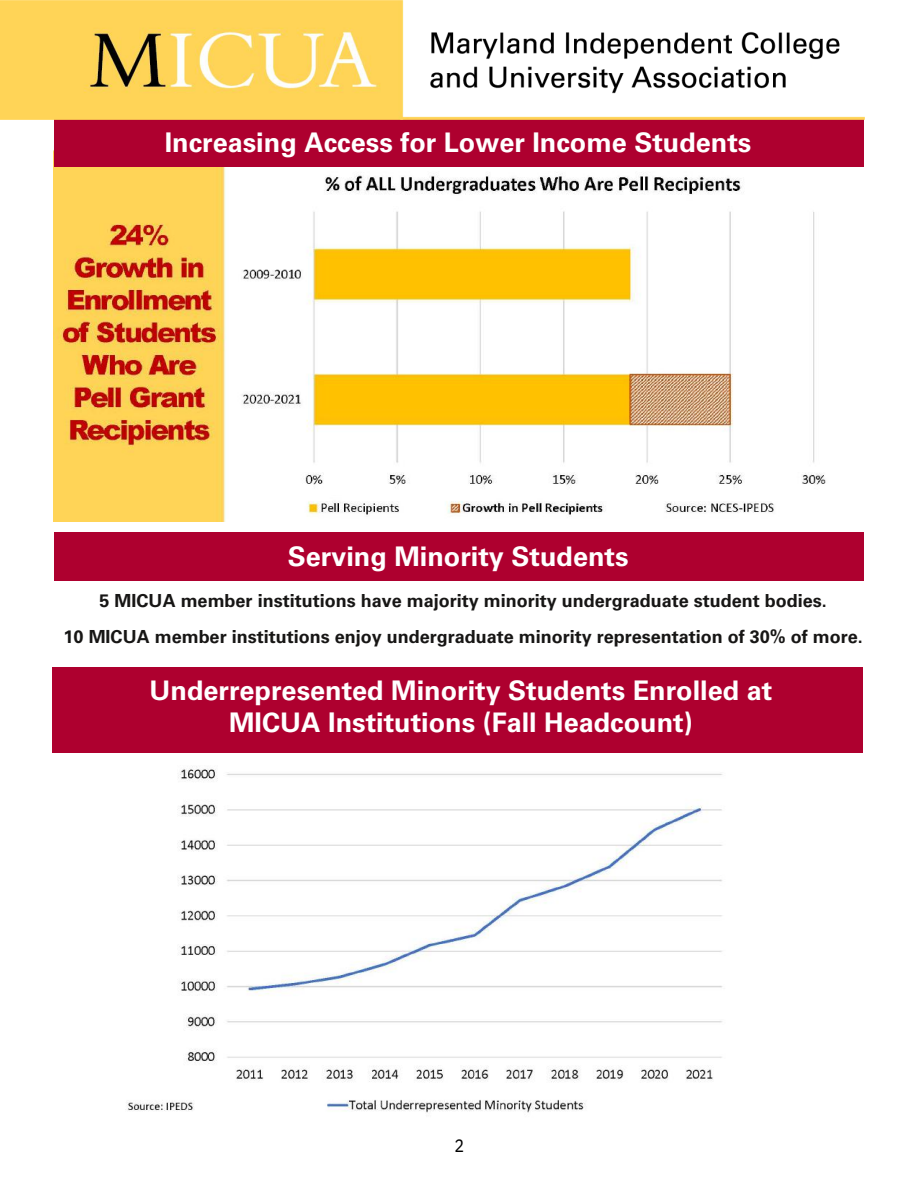
<style>
.page{position:relative;width:918px;height:1188px;background:#fff}
.page>*{position:absolute;margin:0;border:0;box-sizing:border-box;transform-origin:0 0}
.t1{font:700 27px/31.5px "Univers";color:#fff;text-align:center}
.t2{font:700 18px/36px "Univers";color:#171615;text-align:center}
.t3{font:18px "IBM Plex Sans Cond";color:#000}
</style>
<div class="page">
<img style="left:127px;top:766px;width:596px;height:347px">
<img style="left:53px;top:149px;width:773px;height:372px">
<div style="left:54px;top:119px;width:810px;height:48px;background:#ae002f"></div>
<div style="left:53px;top:667px;width:810px;height:86px;background:#ae002f"></div>
<div style="left:54px;top:532px;width:810px;height:48px;background:#ae002f"></div>
<img style="left:0;top:0;width:865px;height:119px">
<h1 class="t1" style="left:165px;top:127px;width:588px">Increasing Access for Lower Income Students</h1>
<h1 class="t1" style="left:288px;top:541px;width:342px">Serving Minority Students</h1>
<p class="t2" style="left:64px;top:583px;width:801px">5 MICUA member institutions have majority minority undergraduate student bodies.<br>10 MICUA member institutions enjoy undergraduate minority representation of 30% of more.</p>
<h1 class="t1" style="left:150px;top:675px;width:624px">Underrepresented Minority Students Enrolled at<br>MICUA Institutions (Fall Headcount)</h1>
<p class="t3" style="left:454px;top:1134px;width:11px">2</p>
</div>
